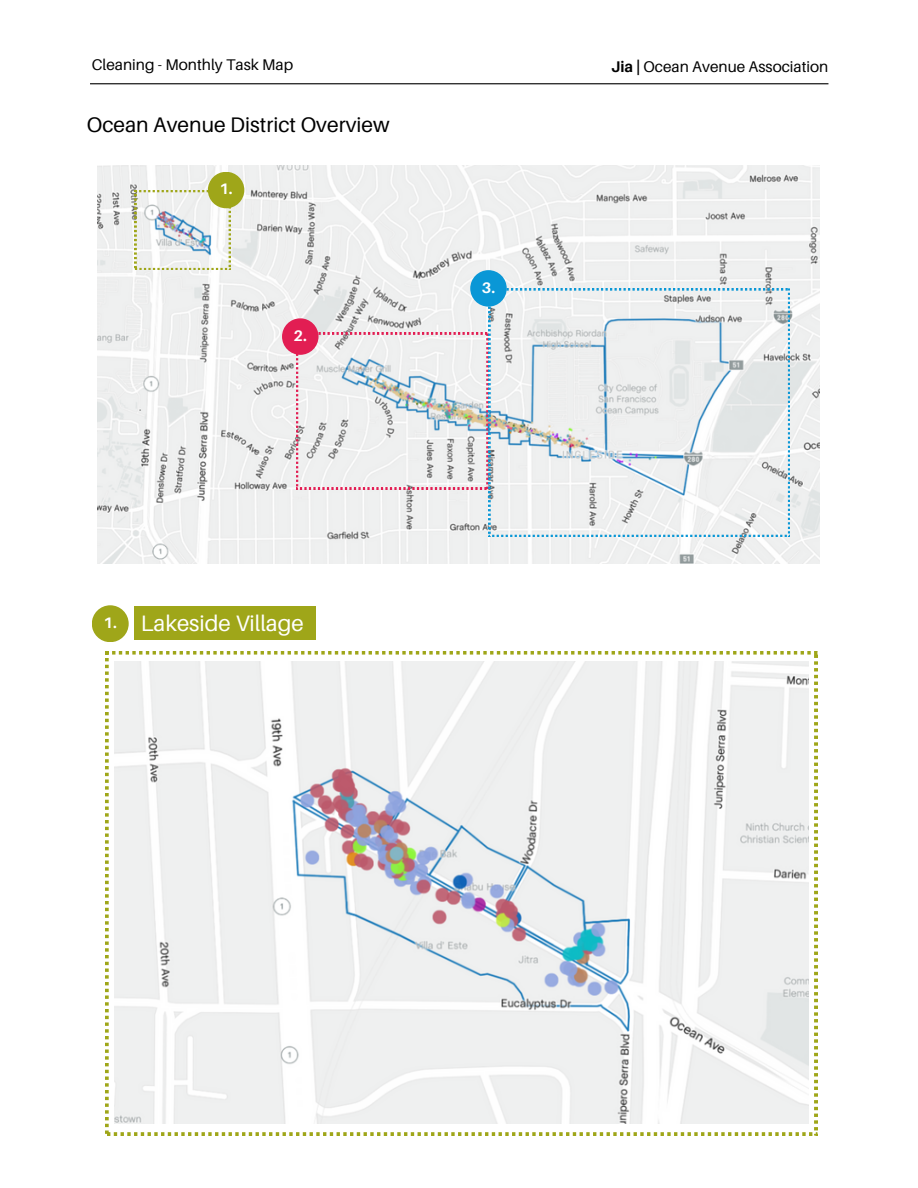
<style>
.page{position:relative;width:918px;height:1188px;background:#fff}
.page>*{position:absolute;margin:0;border:0;box-sizing:border-box;transform-origin:0 0}
.t1{font:22.35px "Aileron";color:#fff}
.t2{font:21.15px "Aileron";color:#000}
.t3{font:15.45px "Aileron";color:#000}
.t4{font:700 15.3px "Aileron";color:#fff}
.s1{font-weight:700}
</style>
<div class="page">
<hr style="left:90px;top:83px;width:738px;height:1px;background:#000">
<img style="left:98px;top:165px;width:722px;height:398px">
<svg style="left:135px;top:190px;width:96px;height:80px"></svg>
<svg style="left:296px;top:333px;width:192px;height:156px"></svg>
<svg style="left:489px;top:288px;width:301px;height:249px;fill:#eeefef"></svg>
<div style="left:208px;top:172px;width:36px;height:36px;background:#9fa619;border-radius:50%"></div>
<div style="left:282px;top:318px;width:37px;height:37px;background:#e21e53;border-radius:50%"></div>
<div style="left:470px;top:270px;width:37px;height:37px;background:#0a97d6;border-radius:50%"></div>
<div style="left:92px;top:605px;width:37px;height:37px;background:#9fa619;border-radius:50%"></div>
<svg style="left:105px;top:651px;width:712px;height:485px"></svg>
<img style="left:114px;top:661px;width:694px;height:463px">
<div style="left:134px;top:606px;width:182px;height:34px;background:#9fa619"></div>
<h1 class="t3" style="left:92px;top:55px;width:203px">Cleaning - Monthly Task Map</h1>
<p class="t2" style="left:87px;top:112px;width:304px">Ocean Avenue District Overview</p>
<p class="t4" style="left:219px;top:179px;width:15px">1.</p>
<p class="t4" style="left:294px;top:326px;width:15px">2.</p>
<p class="t4" style="left:482px;top:278px;width:15px">3.</p>
<p class="t4" style="left:104px;top:613px;width:15px">1.</p>
<h1 class="t1" style="left:141px;top:609px;width:165px">Lakeside Village</h1>
<p class="t3" style="left:611px;top:57px;width:219px"><span class="s1">Jia |</span> Ocean Avenue Association</p>
</div>
